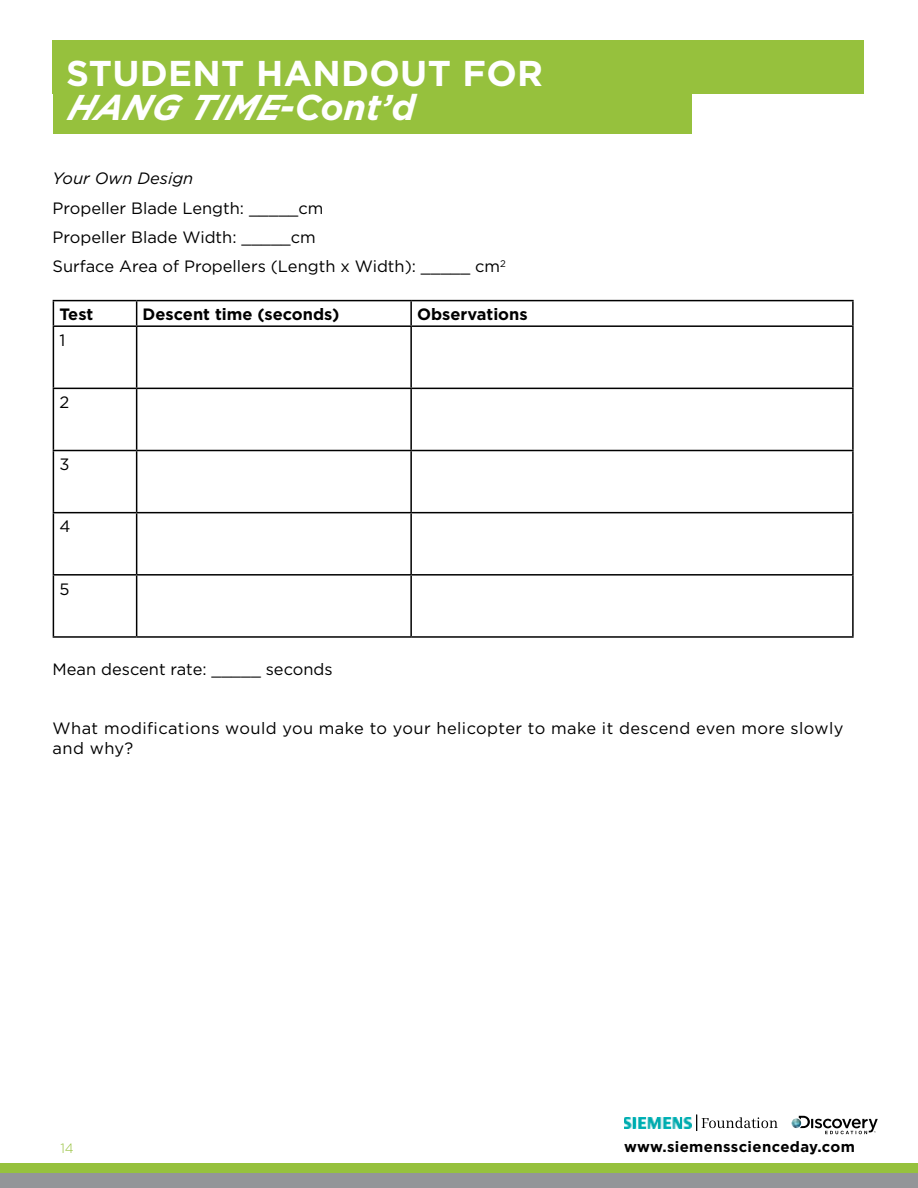
<style>
.page{position:relative;width:918px;height:1188px;background:#fff}
.page>*{position:absolute;margin:0;border:0;box-sizing:border-box;transform-origin:0 0}
.t1{font:700 35.85px "Gotham";color:#fff}
.t2{font:italic 700 35.85px "Gotham";color:#fff}
.t3{font:16.5px/29.4px "Gotham";color:#000}
.t4{font:16.5px/19.8px "Gotham";letter-spacing:.025em;color:#000}
.t5{font:700 16.5px "Gotham";color:#000}
.t6{font:italic 16.5px "Gotham";color:#000}
.t7{font:700 15px "Gotham";letter-spacing:.025em;color:#000}
.t8{font:300 13.5px "Gotham";color:#96c13d}
</style>
<div class="page">
<div style="left:53px;top:40px;width:811px;height:54px;background:#96c13d"></div>
<div style="left:0;top:1164px;width:918px;height:24px;background:#96c13d"></div>
<div style="left:0;top:1174px;width:918px;height:14px;background:#939598"></div>
<svg style="left:792px;top:1116px;width:86px;height:18px"></svg>
<img style="left:624px;top:1117px;width:67px;height:11px">
<svg style="left:696px;top:1115px;width:82px;height:16px"></svg>
<div style="left:53px;top:40px;width:638px;height:94px;background:#96c13d"></div>
<hr style="left:53px;top:300px;width:84px;height:1px;background:#000">
<svg style="left:53px;top:301px;width:1px;height:24px"></svg>
<hr style="left:137px;top:300px;width:274px;height:1px;background:#000">
<svg style="left:136px;top:301px;width:1px;height:24px"></svg>
<hr style="left:411px;top:300px;width:443px;height:1px;background:#000">
<hr style="left:410px;top:301px;width:2px;height:24px;background:#000">
<hr style="left:852px;top:301px;width:2px;height:24px;background:#000">
<hr style="left:53px;top:325px;width:84px;height:2px;background:#000">
<hr style="left:53px;top:327px;width:1px;height:61px;background:#000">
<hr style="left:137px;top:325px;width:274px;height:2px;background:#000">
<hr style="left:136px;top:327px;width:1px;height:61px;background:#000">
<hr style="left:411px;top:325px;width:443px;height:2px;background:#000">
<hr style="left:410px;top:327px;width:2px;height:61px;background:#000">
<hr style="left:852px;top:327px;width:2px;height:61px;background:#000">
<hr style="left:53px;top:388px;width:84px;height:1px;background:#000">
<hr style="left:53px;top:389px;width:1px;height:61px;background:#000">
<hr style="left:137px;top:388px;width:274px;height:1px;background:#000">
<hr style="left:136px;top:389px;width:1px;height:61px;background:#000">
<hr style="left:411px;top:388px;width:443px;height:1px;background:#000">
<hr style="left:410px;top:389px;width:2px;height:61px;background:#000">
<hr style="left:852px;top:389px;width:2px;height:61px;background:#000">
<hr style="left:53px;top:450px;width:84px;height:1px;background:#000">
<hr style="left:53px;top:451px;width:1px;height:61px;background:#000">
<hr style="left:137px;top:450px;width:274px;height:1px;background:#000">
<hr style="left:136px;top:451px;width:1px;height:61px;background:#000">
<hr style="left:411px;top:450px;width:443px;height:1px;background:#000">
<hr style="left:410px;top:451px;width:2px;height:61px;background:#000">
<hr style="left:852px;top:451px;width:2px;height:61px;background:#000">
<hr style="left:53px;top:512px;width:84px;height:1px;background:#000">
<hr style="left:53px;top:513px;width:1px;height:61px;background:#000">
<hr style="left:137px;top:512px;width:274px;height:1px;background:#000">
<hr style="left:136px;top:513px;width:1px;height:61px;background:#000">
<hr style="left:411px;top:512px;width:443px;height:1px;background:#000">
<hr style="left:410px;top:513px;width:2px;height:61px;background:#000">
<hr style="left:852px;top:513px;width:2px;height:61px;background:#000">
<hr style="left:53px;top:574px;width:84px;height:2px;background:#000">
<hr style="left:53px;top:576px;width:1px;height:60px;background:#000">
<hr style="left:137px;top:574px;width:274px;height:2px;background:#000">
<hr style="left:136px;top:576px;width:1px;height:60px;background:#000">
<hr style="left:411px;top:574px;width:443px;height:2px;background:#000">
<hr style="left:410px;top:576px;width:2px;height:60px;background:#000">
<hr style="left:852px;top:576px;width:2px;height:60px;background:#000">
<hr style="left:53px;top:636px;width:84px;height:2px;background:#000">
<hr style="left:137px;top:636px;width:274px;height:2px;background:#000">
<hr style="left:411px;top:636px;width:443px;height:2px;background:#000">
<h1 class="t1" style="left:66px;top:53px;width:50px">Student</h1>
<h1 class="t1" style="left:256px;top:53px;width:29px">Handout</h1>
<h1 class="t1" style="left:462px;top:53px;width:27px">for</h1>
<h1 class="t2" style="left:66px;top:87px;width:351px">HANG TIME-CONT’D</h1>
<p class="t6" style="left:53px;top:169px;width:142px">Your Own Design</p>
<p class="t3" style="left:53px;top:193px;width:455px">Propeller Blade Length: _____cm<br>Propeller Blade Width: _____cm<br>Surface Area of Propellers (Length x Width): _____ cm<sup>2</sup></p>
<p class="t5" style="left:59px;top:305px;width:35px">Test</p>
<p class="t5" style="left:143px;top:305px;width:198px">Descent time (seconds)</p>
<p class="t5" style="left:417px;top:305px;width:112px">Observations</p>
<p class="t3" style="left:59px;top:325px;width:7px">1</p>
<p class="t3" style="left:59px;top:387px;width:11px">2</p>
<p class="t3" style="left:59px;top:449px;width:12px">3</p>
<p class="t3" style="left:59px;top:512px;width:13px">4</p>
<p class="t3" style="left:59px;top:574px;width:12px">5</p>
<p class="t3" style="left:53px;top:654px;width:282px">Mean descent rate: _____ seconds</p>
<p class="t4" style="left:53px;top:718px;width:792px">What modifications would you make to your helicopter to make it descend even more slowly and why?</p>
<p class="t8" style="left:60px;top:1140px;width:15px">14</p>
<p class="t7" style="left:624px;top:1138px;width:232px">www.siemensscienceday.com</p>
</div>
